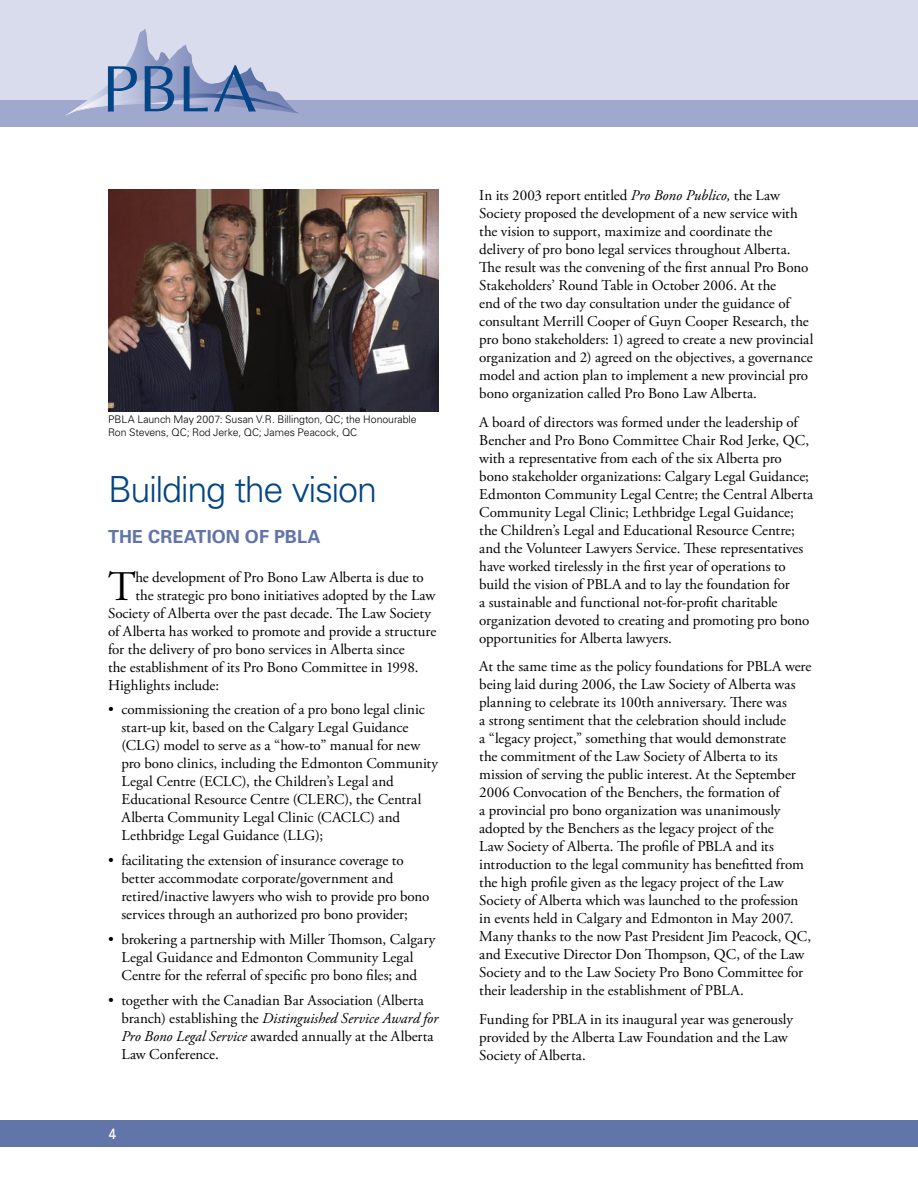
<style>
.page{position:relative;width:918px;height:1188px;background:#fff}
.page>*{position:absolute;margin:0;border:0;box-sizing:border-box;transform-origin:0 0}
.t1{font:42.15px "Adobe Garamond Pro";color:#000}
.t2{font:300 36px "Univers";letter-spacing:-.04em;color:#034585}
.t3{font:700 18px "Univers";letter-spacing:.005em;color:#6275a9}
.t4{font:15px/18px "Adobe Garamond Pro";color:#000}
.t5{font:300 10.5px/12.6px "Univers";letter-spacing:-.005em;color:#000}
.s1{font-style:italic}
</style>
<div class="page">
<div style="left:0;top:0;width:918px;height:108px;background:#d9dced"></div>
<div style="left:0;top:100px;width:918px;height:28px;background:#a0a8cd"></div>
<div style="left:0;top:1120px;width:918px;height:28px;background:#6275a9"></div>
<svg style="left:65px;top:29px;width:234px;height:87px"></svg>
<img style="left:108px;top:189px;width:331px;height:222px">
<p class="t5" style="left:108px;top:413px;width:310px">PBLA Launch May 2007: Susan V.R. Billington, QC; the Honourable<br>Ron Stevens, QC; Rod Jerke, QC; James Peacock, QC</p>
<h2 class="t2" style="left:108px;top:467px;width:271px">Building the vision</h2>
<p class="t3" style="left:108px;top:525px;width:214px">THE CREATION OF PBLA</p>
<h1 class="t1" style="left:108px;top:561px;width:29px">T</h1>
<p class="t4" style="left:135px;top:568px;width:290px">he development of Pro Bono Law Alberta is due to</p>
<p class="t4" style="left:135px;top:586px;width:301px">the strategic pro bono initiatives adopted by the Law</p>
<p class="t4" style="left:108px;top:604px;width:325px">Society of Alberta over the past decade. The Law Society</p>
<p class="t4" style="left:108px;top:622px;width:330px">of Alberta has worked to promote and provide a structure</p>
<p class="t4" style="left:108px;top:640px;width:298px">for the delivery of pro bono services in Alberta since</p>
<p class="t4" style="left:108px;top:658px;width:312px">the establishment of its Pro Bono Committee in 1998.</p>
<p class="t4" style="left:108px;top:676px;width:113px">Highlights include:</p>
<p class="t4" style="left:122px;top:701px;width:318px;text-indent:-14px">• commissioning the creation of a pro bono legal clinic start-up kit, based on the Calgary Legal Guidance (CLG) model to serve as a “how-to” manual for new pro bono clinics, including the Edmonton Community Legal Centre (ECLC), the Children’s Legal and Educational Resource Centre (CLERC), the Central Alberta Community Legal Clinic (CACLC) and Lethbridge Legal Guidance (LLG);</p>
<p class="t4" style="left:122px;top:852px;width:310px;text-indent:-14px">• facilitating the extension of insurance coverage to better accommodate corporate/government and retired/inactive lawyers who wish to provide pro bono services through an authorized pro bono provider;</p>
<p class="t4" style="left:108px;top:931px;width:329px;text-align:center">• brokering a partnership with Miller Thomson, Calgary<br>Legal Guidance and Edmonton Community Legal<br>Centre for the referral of specific pro bono files; and</p>
<p class="t4" style="left:122px;top:991px;width:318px;text-indent:-14px">• together with the Canadian Bar Association (Alberta branch) establishing the <span class="s1">Distinguished Service Award for Pro Bono Legal Service</span> awarded annually at the Alberta Law Conference.</p>
<p class="t4" style="left:479px;top:187px;width:336px">In its 2003 report entitled <span class="s1">Pro Bono Publico,</span> the Law Society proposed the development of a new service with the vision to support, maximize and coordinate the delivery of pro bono legal services throughout Alberta.<br>The result was the convening of the first annual Pro Bono Stakeholders’ Round Table in October 2006. At the<br>end of the two day consultation under the guidance of consultant Merrill Cooper of Guyn Cooper Research, the pro bono stakeholders: 1) agreed to create a new provincial organization and 2) agreed on the objectives, a governance model and action plan to implement a new provincial pro bono organization called Pro Bono Law Alberta.</p>
<p class="t4" style="left:479px;top:413px;width:335px">A board of directors was formed under the leadership of Bencher and Pro Bono Committee Chair Rod Jerke, QC, with a representative from each of the six Alberta pro bono stakeholder organizations: Calgary Legal Guidance; Edmonton Community Legal Centre; the Central Alberta Community Legal Clinic; Lethbridge Legal Guidance; the Children’s Legal and Educational Resource Centre; and the Volunteer Lawyers Service. These representatives have worked tirelessly in the first year of operations to build the vision of PBLA and to lay the foundation for<br>a sustainable and functional not-for-profit charitable organization devoted to creating and promoting pro bono opportunities for Alberta lawyers.</p>
<p class="t4" style="left:479px;top:658px;width:334px">At the same time as the policy foundations for PBLA were being laid during 2006, the Law Society of Alberta was planning to celebrate its 100th anniversary. There was<br>a strong sentiment that the celebration should include<br>a “legacy project,” something that would demonstrate<br>the commitment of the Law Society of Alberta to its mission of serving the public interest. At the September 2006 Convocation of the Benchers, the formation of<br>a provincial pro bono organization was unanimously adopted by the Benchers as the legacy project of the<br>Law Society of Alberta. The profile of PBLA and its introduction to the legal community has benefitted from the high profile given as the legacy project of the Law Society of Alberta which was launched to the profession in events held in Calgary and Edmonton in May 2007.<br>Many thanks to the now Past President Jim Peacock, QC, and Executive Director Don Thompson, QC, of the Law Society and to the Law Society Pro Bono Committee for their leadership in the establishment of PBLA.</p>
<p class="t4" style="left:479px;top:1011px;width:315px">Funding for PBLA in its inaugural year was generously provided by the Alberta Law Foundation and the Law<br>Society of Alberta.</p>
</div>
